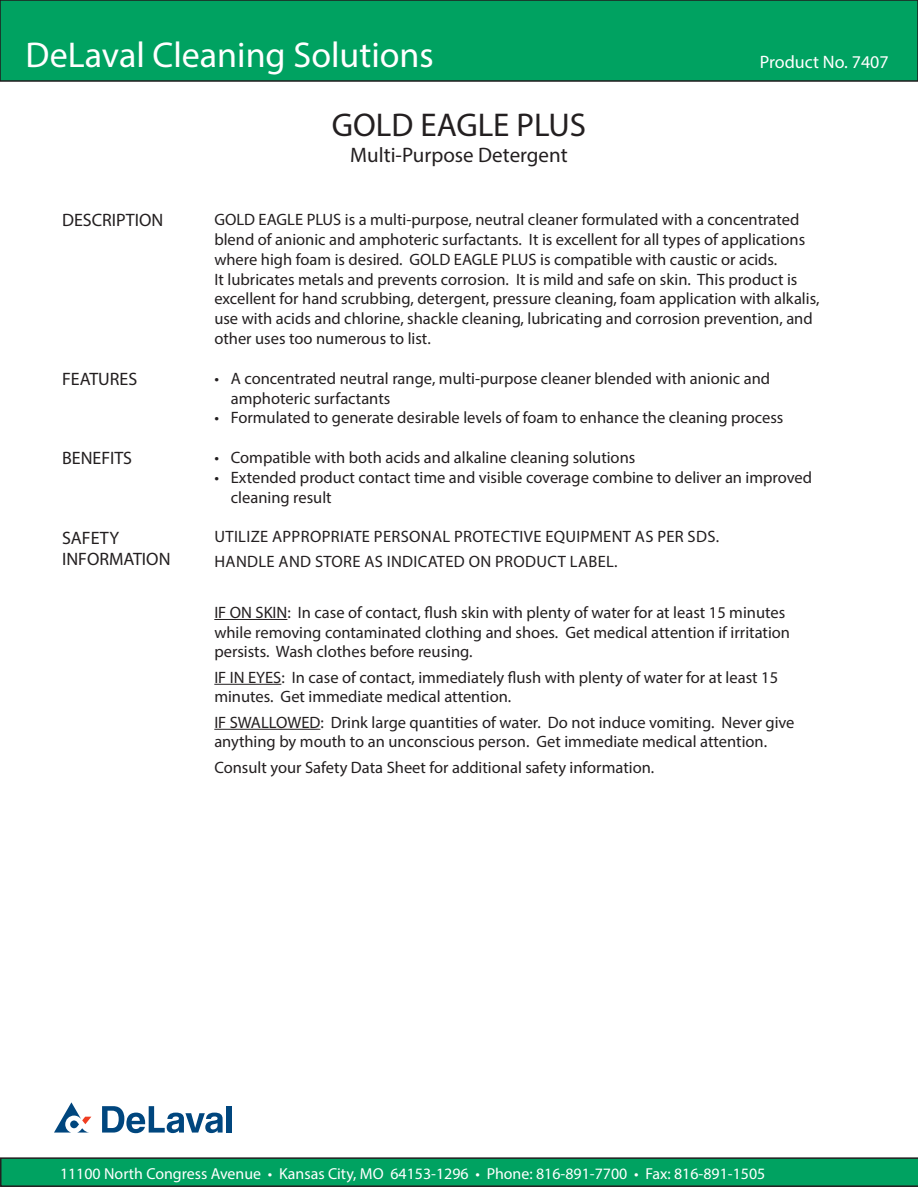
<style>
.page{position:relative;width:918px;height:1188px;background:#fff}
.page>*{position:absolute;margin:0;border:0;box-sizing:border-box;transform-origin:0 0}
.t1{font:36px "Myriad Pro";color:#fff}
.t2{font:33px "Myriad Pro";color:#231f20}
.t3{font:21px "Myriad Pro";color:#231f20}
.t4{font:18px "Myriad Pro";color:#231f20}
.t5{font:18px "Myriad Pro";color:#fff}
.t6{font:16.5px/19.8px "Myriad Pro";color:#231f20}
.t7{font:16.5px "Myriad Pro";letter-spacing:.02em;color:#231f20}
.t8{font:15.9px "Myriad Pro";color:#fff}
</style>
<div class="page">
<div style="left:0;top:0;width:918px;height:82px;background:#00a261;border:2px solid #201d1e"></div>
<svg style="left:0;top:1157px;width:918px;height:30px;background:#06955c"></svg>
<div style="left:226px;top:1106px;width:5px;height:27px;background:#00467e"></div>
<svg style="left:102px;top:1106px;width:121px;height:27px"></svg>
<svg style="left:54px;top:1102px;width:37px;height:31px"></svg>
<hr style="left:214px;top:619px;width:73px;height:1px;background:#231f20">
<hr style="left:214px;top:684px;width:67px;height:1px;background:#231f20">
<hr style="left:214px;top:729px;width:106px;height:1px;background:#231f20">
<h1 class="t1" style="left:26px;top:33px;width:410px">DeLaval Cleaning Solutions</h1>
<p class="t2" style="left:332px;top:105px;width:256px">GOLD EAGLE PLUS</p>
<p class="t3" style="left:350px;top:142px;width:219px">Multi-Purpose Detergent</p>
<p class="t5" style="left:760px;top:51px;width:130px">Product No. 7407</p>
<p class="t4" style="left:62px;top:209px;width:103px">DESCRIPTION</p>
<p class="t6" style="left:214px;top:210px;width:607px">GOLD EAGLE PLUS is a multi-purpose, neutral cleaner formulated with a concentrated blend of anionic and amphoteric surfactants. It is excellent for all types of applications where high foam is desired. GOLD EAGLE PLUS is compatible with caustic or acids.<br>It lubricates metals and prevents corrosion. It is mild and safe on skin. This product is excellent for hand scrubbing, detergent, pressure cleaning, foam application with alkalis, use with acids and chlorine, shackle cleaning, lubricating and corrosion prevention, and other uses too numerous to list.</p>
<p class="t4" style="left:62px;top:368px;width:77px">FEATURES</p>
<p class="t6" style="left:231px;top:368px;width:541px;text-indent:-17px">• A concentrated neutral range, multi-purpose cleaner blended with anionic and amphoteric surfactants</p>
<p class="t6" style="left:214px;top:408px;width:571px">• Formulated to generate desirable levels of foam to enhance the cleaning process</p>
<p class="t4" style="left:62px;top:447px;width:72px">BENEFITS</p>
<p class="t6" style="left:214px;top:448px;width:423px">• Compatible with both acids and alkaline cleaning solutions</p>
<p class="t6" style="left:231px;top:467px;width:583px;text-indent:-17px">• Extended product contact time and visible coverage combine to deliver an improved cleaning result</p>
<p class="t4" style="left:62px;top:527px;width:58px">SAFETY</p>
<p class="t4" style="left:62px;top:548px;width:110px">INFORMATION</p>
<p class="t7" style="left:215px;top:527px;width:506px">UTILIZE APPROPRIATE PERSONAL PROTECTIVE EQUIPMENT AS PER SDS.</p>
<p class="t7" style="left:215px;top:552px;width:405px">HANDLE AND STORE AS INDICATED ON PRODUCT LABEL.</p>
<p class="t6" style="left:214px;top:602px;width:577px">IF ON SKIN: In case of contact, flush skin with plenty of water for at least 15 minutes while removing contaminated clothing and shoes. Get medical attention if irritation persists. Wash clothes before reusing.</p>
<p class="t6" style="left:214px;top:667px;width:565px">IF IN EYES: In case of contact, immediately flush with plenty of water for at least 15 minutes. Get immediate medical attention.</p>
<p class="t6" style="left:214px;top:712px;width:582px">IF SWALLOWED: Drink large quantities of water. Do not induce vomiting. Never give anything by mouth to an unconscious person. Get immediate medical attention.</p>
<p class="t6" style="left:214px;top:757px;width:442px">Consult your Safety Data Sheet for additional safety information.</p>
<p class="t8" style="left:60px;top:1164px;width:707px">11100 North Congress Avenue • Kansas City, MO 64153-1296 • Phone: 816-891-7700 • Fax: 816-891-1505</p>
</div>
